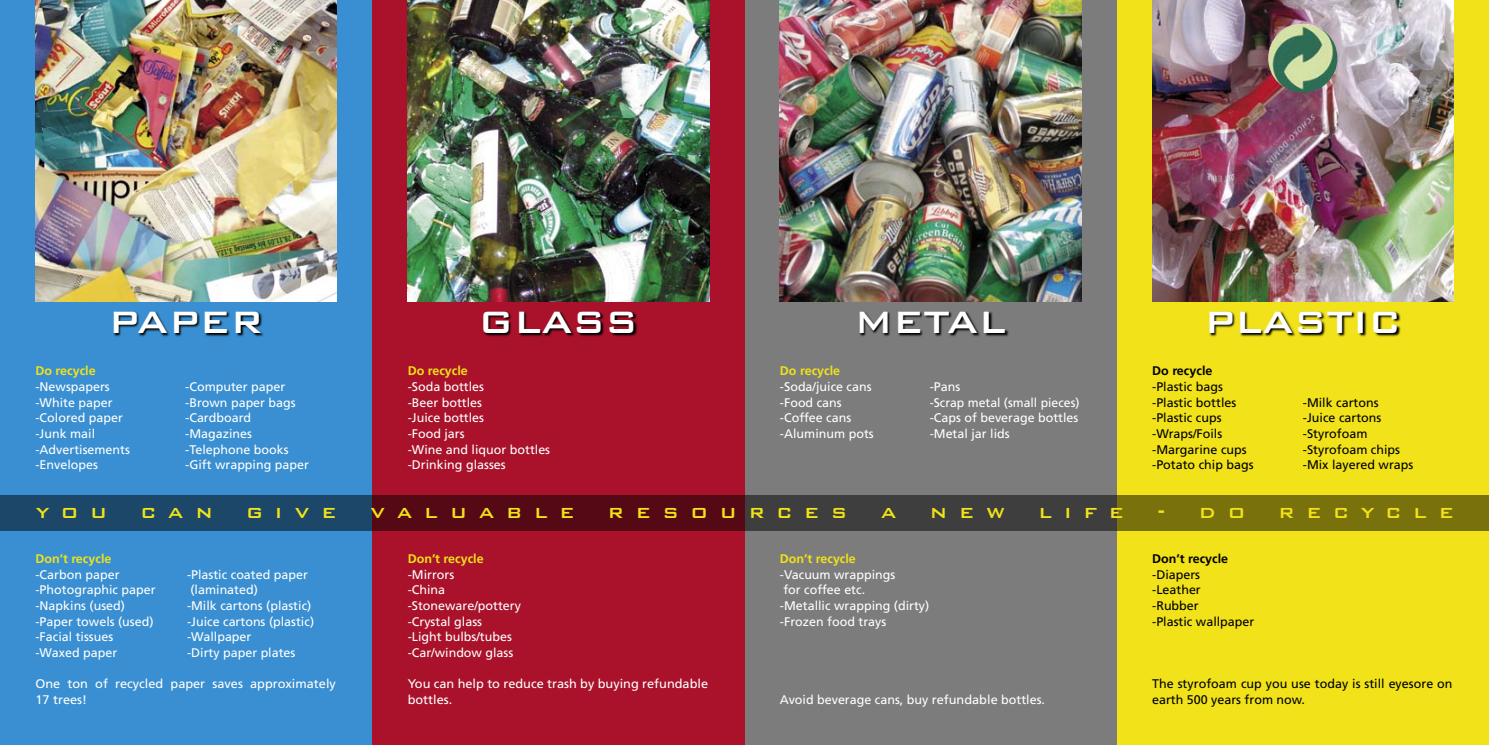
<style>
.page{position:relative;width:1489px;height:745px;background:#fff}
.page>*{position:absolute;margin:0;border:0;box-sizing:border-box;transform-origin:0 0}
.t1{font:500 41.25px "Bank Gothic BT";color:#fff}
.t2{font:500 23.75px "Bank Gothic BT";letter-spacing:.52em;color:#f1e219}
.t3{font:12.5px/15.6px "Frutiger";color:#fff}
.t4{font:12.5px/15.6px "Frutiger";color:#000}
.t5{font:700 12.5px "Frutiger";color:#f1e219}
.t6{font:700 12.5px "Frutiger";color:#000}
</style>
<div class="page">
<div style="left:0;top:0;width:372px;height:744px;background:#398fd1"></div>
<div style="left:1116px;top:0;width:372px;height:744px;background:#f1e219"></div>
<div style="left:744px;top:0;width:372px;height:744px;background:#7c7c7c"></div>
<div style="left:372px;top:0;width:372px;height:744px;background:#a9122a"></div>
<img style="left:35px;top:0;width:302px;height:301px">
<img style="left:407px;top:0;width:302px;height:301px">
<img style="left:780px;top:0;width:301px;height:301px">
<img style="left:1152px;top:0;width:301px;height:301px">
<img style="left:1267px;top:24px;width:70px;height:69px;border-radius:50%">
<svg style="left:859px;top:311px;width:150px;height:26px"></svg>
<svg style="left:1209px;top:311px;width:192px;height:26px"></svg>
<svg style="left:483px;top:311px;width:155px;height:26px"></svg>
<svg style="left:113px;top:311px;width:151px;height:26px"></svg>
<svg style="left:0;top:494px;width:1488px;height:36px;background:#4b4133"></svg>
<h1 class="t1" style="left:109px;top:300px;width:157px">PAPER</h1>
<h1 class="t1" style="left:478px;top:300px;width:161px">GLASS</h1>
<p class="t5" style="left:35px;top:363px;width:62px">Do recycle</p>
<p class="t3" style="left:35px;top:378px;width:96px">-Newspapers -White paper -Colored paper -Junk mail -Advertisements -Envelopes</p>
<p class="t3" style="left:185px;top:378px;width:125px">-Computer paper -Brown paper bags -Cardboard -Magazines -Telephone books -Gift wrapping paper</p>
<p class="t5" style="left:407px;top:363px;width:62px">Do recycle</p>
<p class="t3" style="left:407px;top:378px;width:144px">-Soda bottles<br>-Beer bottles<br>-Juice bottles<br>-Food jars<br>-Wine and liquor bottles -Drinking glasses</p>
<h1 class="t1" style="left:854px;top:300px;width:154px">METAL</h1>
<p class="t5" style="left:780px;top:363px;width:62px">Do recycle</p>
<p class="t3" style="left:780px;top:378px;width:95px">-Soda/juice cans -Food cans -Coffee cans -Aluminum pots</p>
<p class="t3" style="left:929px;top:378px;width:151px">-Pans<br>-Scrap metal (small pieces) -Caps of beverage bottles -Metal jar lids</p>
<h1 class="t1" style="left:1204px;top:300px;width:199px">PLASTIC</h1>
<p class="t6" style="left:1152px;top:363px;width:62px">Do recycle</p>
<p class="t4" style="left:1152px;top:378px;width:103px">-Plastic bags -Plastic bottles -Plastic cups -Wraps/Foils -Margarine cups -Potato chip bags</p>
<p class="t4" style="left:1302px;top:394px;width:112px">-Milk cartons -Juice cartons -Styrofoam -Styrofoam chips -Mix layered wraps</p>
<h2 class="t2" style="left:35px;top:498px;width:73px">you</h2>
<h2 class="t2" style="left:141px;top:498px;width:73px">can</h2>
<h2 class="t2" style="left:246px;top:498px;width:91px">give</h2>
<h2 class="t2" style="left:370px;top:498px;width:205px">valuable</h2>
<h2 class="t2" style="left:608px;top:498px;width:240px">resources</h2>
<h2 class="t2" style="left:880px;top:498px;width:17px">a</h2>
<h2 class="t2" style="left:930px;top:498px;width:76px">new</h2>
<h2 class="t2" style="left:1038px;top:498px;width:86px">life</h2>
<h2 class="t2" style="left:1157px;top:498px;width:89px">- do</h2>
<h2 class="t2" style="left:1278px;top:498px;width:176px">recycle</h2>
<p class="t5" style="left:35px;top:551px;width:77px">Don’t recycle</p>
<p class="t3" style="left:35px;top:566px;width:122px">-Carbon paper -Photographic paper -Napkins (used) -Paper towels (used) -Facial tissues -Waxed paper</p>
<p class="t3" style="left:187px;top:566px;width:129px">-Plastic coated paper (laminated)<br>-Milk cartons (plastic) -Juice cartons (plastic) -Wallpaper<br>-Dirty paper plates</p>
<p class="t3" style="left:35px;top:675px;width:302px">One ton of recycled paper saves approximately<br>17 trees!</p>
<p class="t5" style="left:407px;top:551px;width:77px">Don’t recycle</p>
<p class="t3" style="left:407px;top:566px;width:115px">-Mirrors<br>-China -Stoneware/pottery -Crystal glass<br>-Light bulbs/tubes -Car/window glass</p>
<p class="t3" style="left:407px;top:675px;width:302px">You can help to reduce trash by buying refundable bottles.</p>
<p class="t5" style="left:780px;top:551px;width:77px">Don’t recycle</p>
<p class="t3" style="left:780px;top:566px;width:151px">-Vacuum wrappings<br>for coffee etc.<br>-Metallic wrapping (dirty) -Frozen food trays</p>
<p class="t3" style="left:780px;top:691px;width:266px">Avoid beverage cans, buy refundable bottles.</p>
<p class="t6" style="left:1152px;top:551px;width:77px">Don’t recycle</p>
<p class="t4" style="left:1152px;top:566px;width:104px">-Diapers<br>-Leather<br>-Rubber<br>-Plastic wallpaper</p>
<p class="t4" style="left:1152px;top:675px;width:302px">The styrofoam cup you use today is still eyesore on earth 500 years from now.</p>
</div>
